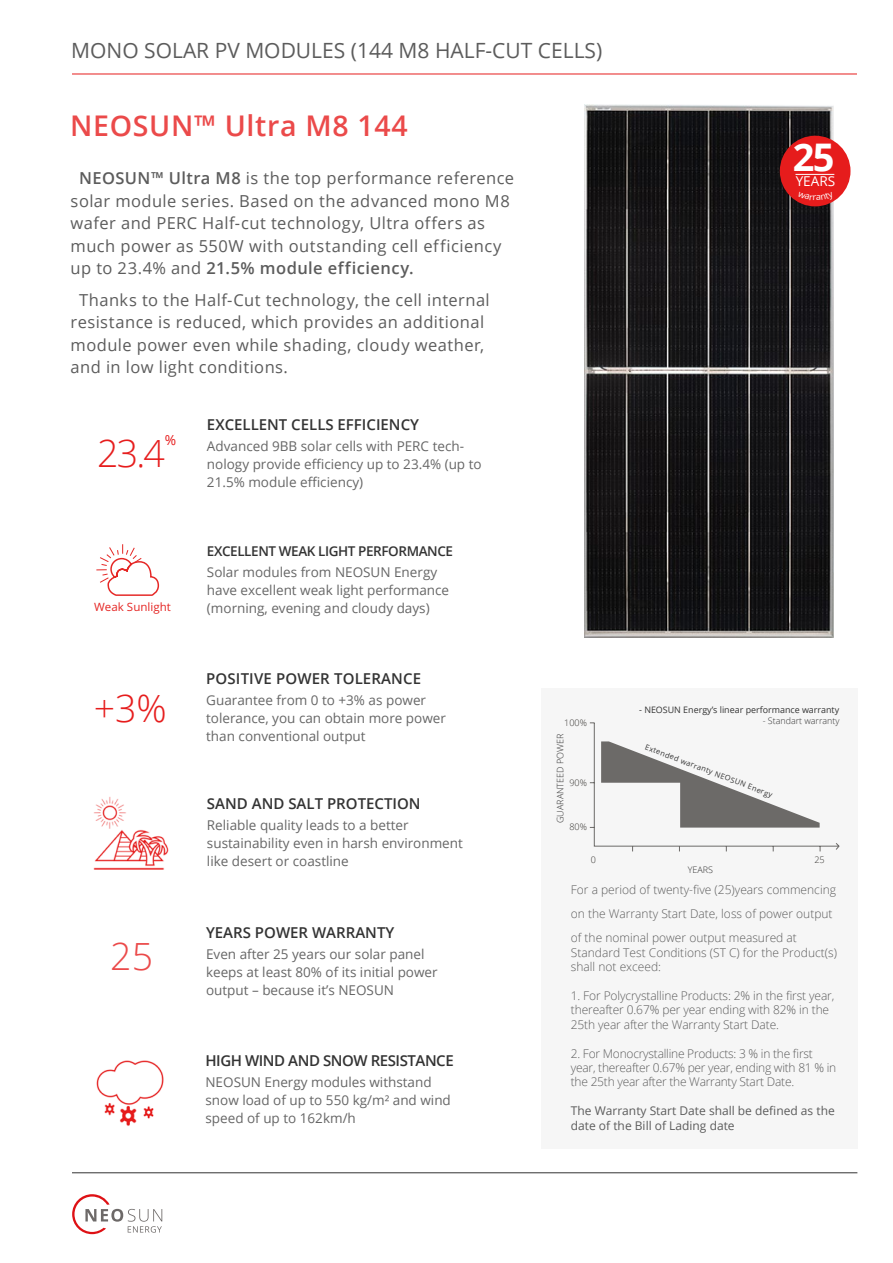
<style>
.page{position:relative;width:893px;height:1263px;background:#fff}
.page>*{position:absolute;margin:0;border:0;box-sizing:border-box;transform-origin:0 0}
.t1{font:700 38.1px "Open Sans";color:#fff}
.t2{font:300 37.5px "Open Sans";color:#e61d1d}
.t3{font:300 37.5px "Open Sans";color:#eb4a4a}
.t4{font:600 28.5px "Open Sans";letter-spacing:.025em;color:#eb4a4a}
.t5{font:21px "Open Sans";color:#5c5c5c}
.t6{font:16.5px/22.5px "Open Sans";letter-spacing:.025em;color:#5c5c5c}
.t7{font:600 15px "Open Sans";color:#333}
.t8{font:600 15px "Open Sans";letter-spacing:-.03em;color:#333}
.t9{font:13.8px "Open Sans";color:#e61d1d}
.t10{font:13.65px "Open Sans";color:#fff}
.t11{font:13.5px/18px "Open Sans";color:#666}
.t12{font:600 13.5px "Open Sans";letter-spacing:-.03em;color:#333}
.t13{font:300 12px/14.4px "Open Sans";letter-spacing:-.01em;color:#5c5c5c}
.t14{font:12px/14.4px "Open Sans";color:#5c5c5c}
.t15{font:11.4px "Open Sans";color:#e52725}
.t16{font:300 9px "Open Sans";color:#333}
.t17{font:300 9px "Open Sans";color:#3a3835}
.t18{font:8.85px "Open Sans";color:#333}
.t19{font:300 8.85px "Open Sans";color:#333}
.t20{font:7.5px "Open Sans";color:#333}
.s1{font-weight:600}
</style>
<div class="page">
<svg style="left:72px;top:1194px;width:90px;height:40px"></svg>
<hr style="left:72px;top:1172px;width:785px;height:1px;background:#333">
<hr style="left:72px;top:74px;width:785px;height:1px;background:#e61d1d">
<img style="left:584px;top:104px;width:249px;height:534px">
<div style="left:780px;top:136px;width:70px;height:70px;background:#e61c1c;border-radius:50%"></div>
<hr style="left:795px;top:174px;width:39px;height:1px;background:#fff">
<div style="left:541px;top:688px;width:316px;height:460px;background:#f6f6f6"></div>
<svg style="left:589px;top:722px;width:251px;height:130px"></svg>
<img style="left:93px;top:797px;width:76px;height:73px">
<img style="left:96px;top:1060px;width:68px;height:66px">
<svg style="left:96px;top:544px;width:64px;height:52px"></svg>
<h3 class="t5" style="left:71px;top:36px;width:533px">MONO SOLAR PV MODULES (144 M8 HALF-CUT CELLS)</h3>
<h3 class="t4" style="left:70px;top:106px;width:339px">NEOSUN™ Ultra M8 144</h3>
<p class="t6" style="left:71px;top:167px;width:445px;text-indent:8px"><span class="s1">NEOSUN™ Ultra M8</span> is the top performance reference solar module series. Based on the advanced mono M8 wafer and PERC Half-cut technology, Ultra offers as much power as 550W with outstanding cell efficiency up to 23.4% and <span class="s1">21.5% module efficiency.</span></p>
<p class="t6" style="left:71px;top:288px;width:421px;text-indent:8px">Thanks to the Half-Cut technology, the cell internal resistance is reduced, which provides an additional module power even while shading, cloudy weather, and in low light conditions.</p>
<p class="t9" style="left:165px;top:431px;width:13px">%</p>
<h2 class="t2" style="left:97px;top:427px;width:69px">23.4</h2>
<p class="t15" style="left:94px;top:599px;width:78px">Weak Sunlight</p>
<p class="t7" style="left:207px;top:414px;width:214px">EXCELLENT CELLS EFFICIENCY</p>
<p class="t11" style="left:207px;top:437px;width:276px">Advanced 9BB solar cells with PERC tech&shy;nology provide efficiency up to 23.4% (up to<br>21.5% module efficiency)</p>
<p class="t12" style="left:207px;top:542px;width:248px">EXCELLENT WEAK LIGHT PERFORMANCE</p>
<p class="t11" style="left:207px;top:563px;width:244px">Solar modules from NEOSUN Energy have excellent weak light performance (morning, evening and cloudy days)</p>
<h1 class="t1" style="left:793px;top:131px;width:43px">25</h1>
<p class="t10" style="left:796px;top:172px;width:41px">YEARS</p>
<h2 class="t2" style="left:94px;top:682px;width:75px">+3%</h2>
<h2 class="t3" style="left:110px;top:931px;width:44px">25</h2>
<p class="t7" style="left:206px;top:668px;width:216px">POSITIVE POWER TOLERANCE</p>
<p class="t11" style="left:206px;top:691px;width:241px">Guarantee from 0 to +3% as power tolerance, you can obtain more power than conventional output</p>
<p class="t7" style="left:207px;top:794px;width:215px">SAND AND SALT PROTECTION</p>
<p class="t11" style="left:207px;top:816px;width:257px">Reliable quality leads to a better sustainability even in harsh environment like desert or coastline</p>
<p class="t7" style="left:206px;top:922px;width:190px">YEARS POWER WARRANTY</p>
<p class="t11" style="left:206px;top:945px;width:233px">Even after 25 years our solar panel keeps at least 80% of its initial power output – because it’s NEOSUN</p>
<p class="t8" style="left:205px;top:1050px;width:250px">HIGH WIND AND SNOW RESISTANCE</p>
<p class="t11" style="left:205px;top:1072px;width:247px">NEOSUN Energy modules withstand snow load of up to 550 kg/m² and wind speed of up to 162km/h</p>
<p class="t18" style="left:639px;top:704px;width:202px">- NEOSUN Energy’s linear performance warranty</p>
<p class="t20" style="left:647px;top:741px;width:137px;rotate:21deg">Extended warranty NEOSUN Energy</p>
<p class="t17" style="left:564px;top:716px;width:24px">100%</p>
<p class="t19" style="left:763px;top:715px;width:78px">- Standart warranty</p>
<p class="t16" style="left:554px;top:823px;width:91px;rotate:-90deg">GUARANTEED POWER</p>
<p class="t17" style="left:569px;top:776px;width:19px">90%</p>
<p class="t17" style="left:569px;top:820px;width:19px">80%</p>
<p class="t17" style="left:591px;top:854px;width:7px">0</p>
<p class="t17" style="left:814px;top:854px;width:12px">25</p>
<p class="t16" style="left:688px;top:864px;width:27px">YEARS</p>
<p class="t13" style="left:571px;top:877px;width:267px;line-height:24px">For a period of twenty-five (25)years commencing on the Warranty Start Date, loss of power output of the nominal power output measured at</p>
<p class="t13" style="left:571px;top:945px;width:268px">Standard Test Conditions (ST C) for the Product(s) shall not exceed:</p>
<p class="t13" style="left:571px;top:988px;width:265px">1. For Polycrystalline Products: 2% in the first year, thereafter 0.67% per year ending with 82% in the<br>25th year after the Warranty Start Date.</p>
<p class="t13" style="left:571px;top:1045px;width:267px">2. For Monocrystalline Products: 3 % in the first year, thereafter 0.67% per year, ending with 81 % in the 25th year after the Warranty Start Date.</p>
<p class="t14" style="left:571px;top:1103px;width:265px">The Warranty Start Date shall be defined as the date of the Bill of Lading date</p>
</div>
